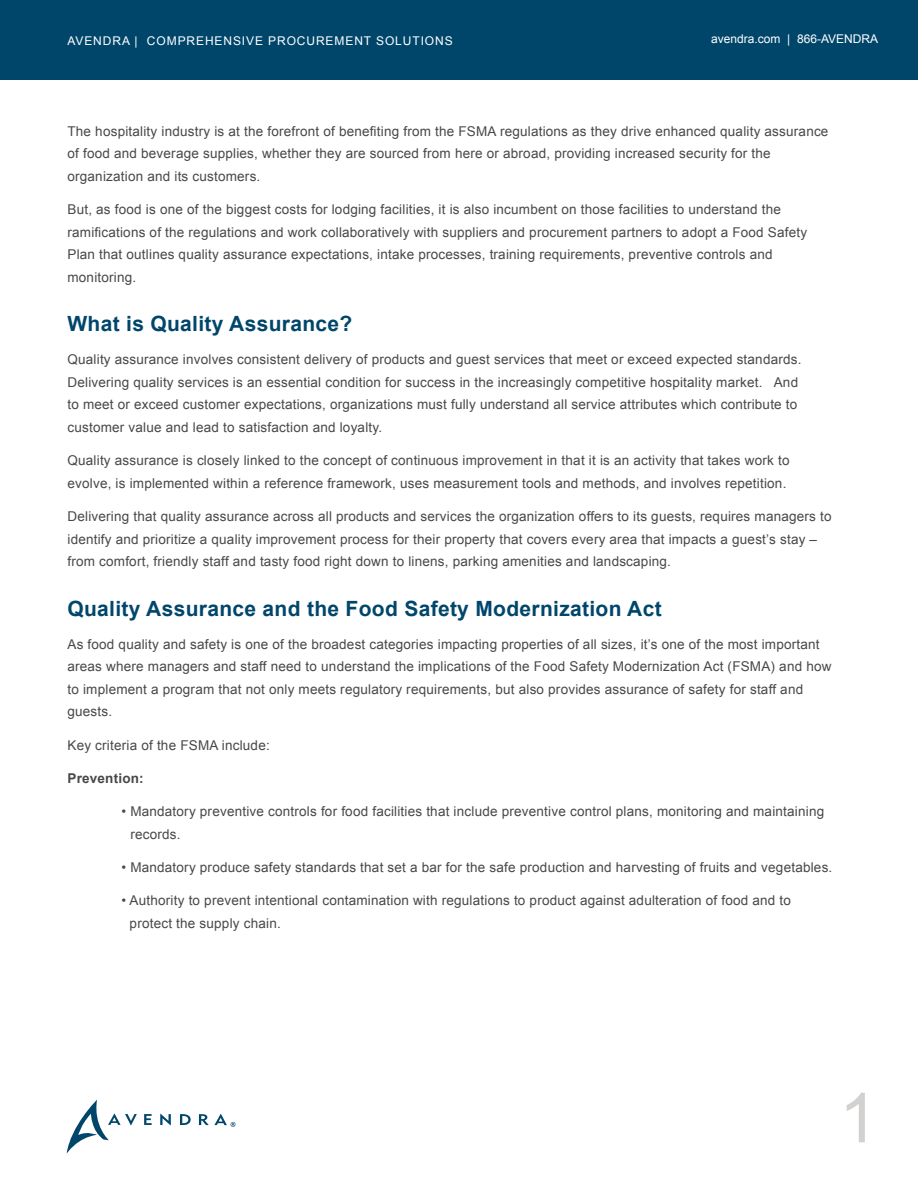
<style>
.page{position:relative;width:918px;height:1188px;background:#fff}
.page>*{position:absolute;margin:0;border:0;box-sizing:border-box;transform-origin:0 0}
.t1{font:69px "Arial";color:#d2d1cf}
.t2{font:700 21px "Arial";letter-spacing:.015em;color:#00466b}
.t3{font:13.5px/22.5px "Arial";letter-spacing:.015em;color:#48484a}
.t4{font:700 13.5px "Arial";letter-spacing:.015em;color:#48484a}
.t5{font:12px "Arial";letter-spacing:.075em;color:#fff}
.t6{font:12px "Arial";color:#fff}
</style>
<div class="page">
<div style="left:0;top:0;width:918px;height:80px;background:#00466b"></div>
<svg style="left:144px;top:1114px;width:8px;height:11px"></svg>
<svg style="left:160px;top:1114px;width:11px;height:11px"></svg>
<svg style="left:180px;top:1114px;width:11px;height:11px"></svg>
<svg style="left:67px;top:1100px;width:70px;height:53px"></svg>
<svg style="left:199px;top:1114px;width:36px;height:13px"></svg>
<p class="t5" style="left:68px;top:33px;width:387px">AVENDRA | COMPREHENSIVE PROCUREMENT SOLUTIONS</p>
<p class="t6" style="left:711px;top:31px;width:168px">avendra.com | 866-AVENDRA</p>
<p class="t3" style="left:68px;top:120px;width:763px">The hospitality industry is at the forefront of benefiting from the FSMA regulations as they drive enhanced quality assurance of food and beverage supplies, whether they are sourced from here or abroad, providing increased security for the organization and its customers.</p>
<p class="t3" style="left:68px;top:198px;width:741px">But, as food is one of the biggest costs for lodging facilities, it is also incumbent on those facilities to understand the ramifications of the regulations and work collaboratively with suppliers and procurement partners to adopt a Food Safety Plan that outlines quality assurance expectations, intake processes, training requirements, preventive controls and monitoring.</p>
<h2 class="t2" style="left:68px;top:310px;width:286px">What is Quality Assurance?</h2>
<p class="t3" style="left:68px;top:349px;width:736px">Quality assurance involves consistent delivery of products and guest services that meet or exceed expected standards.<br>Delivering quality services is an essential condition for success in the increasingly competitive hospitality market. And to meet or exceed customer expectations, organizations must fully understand all service attributes which contribute to customer value and lead to satisfaction and loyalty.</p>
<p class="t3" style="left:68px;top:449px;width:724px">Quality assurance is closely linked to the concept of continuous improvement in that it is an activity that takes work to evolve, is implemented within a reference framework, uses measurement tools and methods, and involves repetition.</p>
<p class="t3" style="left:68px;top:505px;width:766px">Delivering that quality assurance across all products and services the organization offers to its guests, requires managers to identify and prioritize a quality improvement process for their property that covers every area that impacts a guest’s stay – from comfort, friendly staff and tasty food right down to linens, parking amenities and landscaping.</p>
<h2 class="t2" style="left:68px;top:594px;width:596px">Quality Assurance and the Food Safety Modernization Act</h2>
<p class="t3" style="left:68px;top:633px;width:766px">As food quality and safety is one of the broadest categories impacting properties of all sizes, it’s one of the most important areas where managers and staff need to understand the implications of the Food Safety Modernization Act (FSMA) and how to implement a program that not only meets regulatory requirements, but also provides assurance of safety for staff and guests.</p>
<p class="t3" style="left:68px;top:734px;width:204px">Key criteria of the FSMA include:</p>
<p class="t4" style="left:68px;top:769px;width:78px">Prevention:</p>
<p class="t3" style="left:130px;top:800px;width:695px;text-indent:-9px">• Mandatory preventive controls for food facilities that include preventive control plans, monitoring and maintaining records.</p>
<p class="t3" style="left:122px;top:856px;width:712px">• Mandatory produce safety standards that set a bar for the safe production and harvesting of fruits and vegetables.</p>
<p class="t3" style="left:130px;top:890px;width:663px;text-indent:-8px">• Authority to prevent intentional contamination with regulations to product against adulteration of food and to protect the supply chain.</p>
<h1 class="t1" style="left:839px;top:1073px;width:40px">1</h1>
</div>
